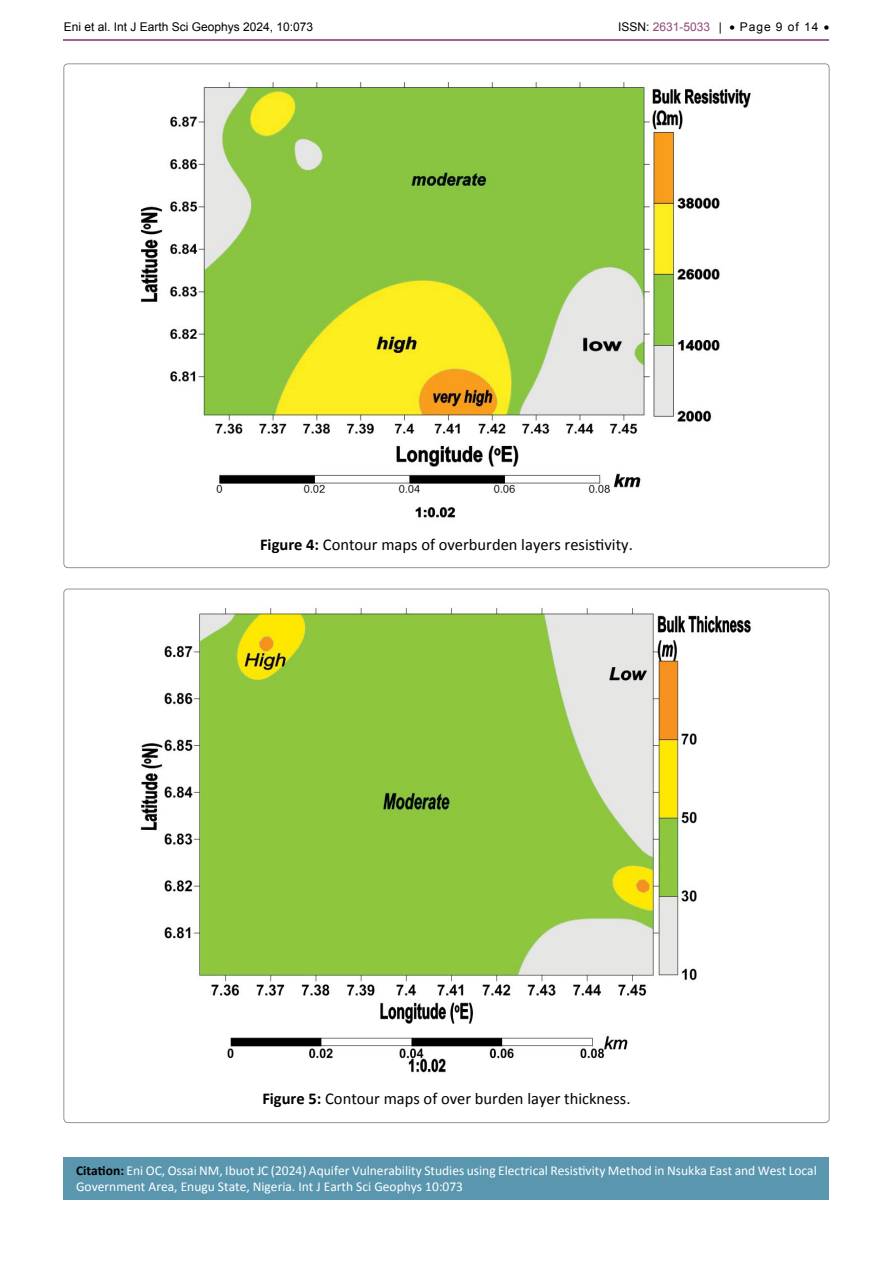
<style>
.page{position:relative;width:893px;height:1263px;background:#fff}
.page>*{position:absolute;margin:0;border:0;box-sizing:border-box;transform-origin:0 0}
.t1{font:16.5px "Calibri";color:#000}
.t2{font:13.5px/16.2px "Calibri";color:#fff}
.t3{font:12px "Arial";color:#000}
.s1{color:#904875}
.s2{font-weight:700}
.s3{font-weight:700;color:#000}
</style>
<div class="page">
<hr style="left:64px;top:39px;width:765px;height:2px;background:#904875">
<div style="left:64px;top:1157px;width:765px;height:42px;background:#5a97af"></div>
<img style="left:140px;top:82px;width:611px;height:436px">
<img style="left:140px;top:608px;width:611px;height:465px">
<p class="t3" style="left:64px;top:18px;width:251px">Eni et al. Int J Earth Sci Geophys 2024, 10:073</p>
<p class="t3" style="left:618px;top:18px;width:213px">ISSN: <span class="s1">2631-5033</span> | • Page 9 of 14 •</p>
<p class="t1" style="left:260px;top:534px;width:374px"><span class="s2">Figure 4:</span> Contour maps of overburden layers resistivity.</p>
<p class="t1" style="left:262px;top:1088px;width:370px"><span class="s2">Figure 5:</span> Contour maps of over burden layer thickness.</p>
<p class="t2" style="left:76px;top:1162px;width:742px"><span class="s3">Citation:</span> Eni OC, Ossai NM, Ibuot JC (2024) Aquifer Vulnerability Studies using Electrical Resistivity Method in Nsukka East and West Local<br>Government Area, Enugu State, Nigeria. Int J Earth Sci Geophys 10:073</p>
</div>
